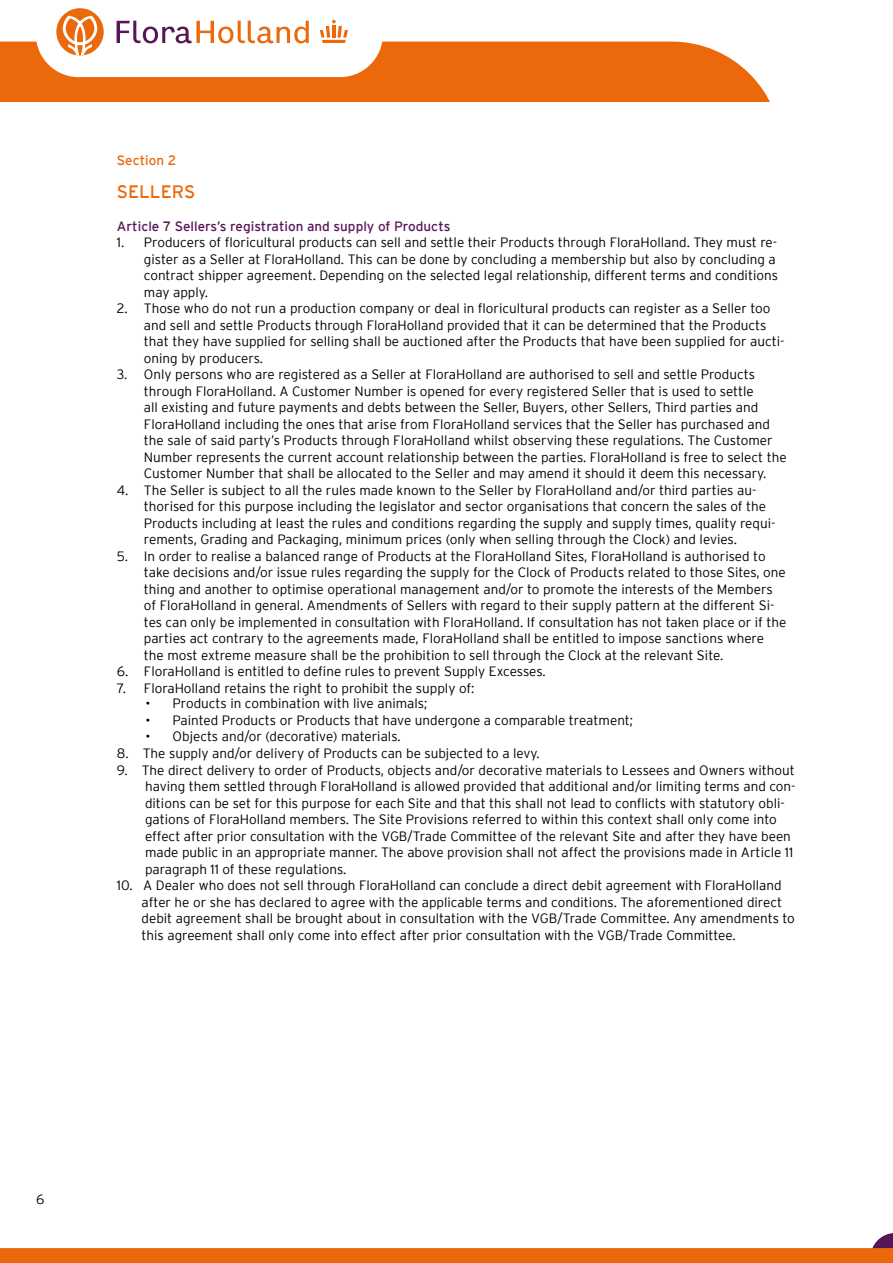
<style>
.page{position:relative;width:893px;height:1263px;background:#fff}
.page>*{position:absolute;margin:0;border:0;box-sizing:border-box;transform-origin:0 0}
.t1{font:18px "Interstate";color:#eb690b}
.t2{font:300 13.5px/16.5px "Interstate";color:#000}
.t3{font:13.5px "Interstate";color:#591657}
.t4{font:13.5px "Interstate";color:#eb690b}
</style>
<div class="page">
<div style="left:0;top:77px;width:770px;height:25px;background:#eb690b"></div>
<svg style="left:0;top:8px;width:753px;height:69px"></svg>
<svg style="left:117px;top:21px;width:192px;height:22px"></svg>
<div style="left:56px;top:8px;width:48px;height:48px;background:#eb690b;border-radius:50%"></div>
<svg style="left:62px;top:16px;width:36px;height:40px"></svg>
<svg style="left:320px;top:19px;width:28px;height:24px"></svg>
<svg style="left:0;top:1233px;width:893px;height:30px"></svg>
<p class="t4" style="left:117px;top:153px;width:61px">Section 2</p>
<h1 class="t1" style="left:117px;top:182px;width:80px">SELLERS</h1>
<p class="t3" style="left:117px;top:219px;width:335px">Article 7 Sellers’s registration and supply of Products</p>
<p class="t2" style="left:144px;top:234px;width:636px;text-indent:-27px">1. Producers of floricultural products can sell and settle their Products through FloraHolland. They must re&shy;gister as a Seller at FloraHolland. This can be done by concluding a membership but also by concluding a contract shipper agreement. Depending on the selected legal relationship, different terms and conditions may apply.</p>
<p class="t2" style="left:144px;top:300px;width:642px;text-indent:-27px">2. Those who do not run a production company or deal in floricultural products can register as a Seller too and sell and settle Products through FloraHolland provided that it can be determined that the Products that they have supplied for selling shall be auctioned after the Products that have been supplied for aucti&shy;oning by producers.</p>
<p class="t2" style="left:144px;top:366px;width:644px;text-indent:-27px">3. Only persons who are registered as a Seller at FloraHolland are authorised to sell and settle Products through FloraHolland. A Customer Number is opened for every registered Seller that is used to settle<br>all existing and future payments and debts between the Seller, Buyers, other Sellers, Third parties and FloraHolland including the ones that arise from FloraHolland services that the Seller has purchased and the sale of said party’s Products through FloraHolland whilst observing these regulations. The Customer Number represents the current account relationship between the parties. FloraHolland is free to select the Customer Number that shall be allocated to the Seller and may amend it should it deem this necessary.</p>
<p class="t2" style="left:144px;top:482px;width:633px;text-indent:-27px">4. The Seller is subject to all the rules made known to the Seller by FloraHolland and/or third parties au&shy;thorised for this purpose including the legislator and sector organisations that concern the sales of the Products including at least the rules and conditions regarding the supply and supply times, quality requi&shy;rements, Grading and Packaging, minimum prices (only when selling through the Clock) and levies.</p>
<p class="t2" style="left:144px;top:548px;width:644px;text-indent:-27px">5. In order to realise a balanced range of Products at the FloraHolland Sites, FloraHolland is authorised to take decisions and/or issue rules regarding the supply for the Clock of Products related to those Sites, one thing and another to optimise operational management and/or to promote the interests of the Members of FloraHolland in general. Amendments of Sellers with regard to their supply pattern at the different Si&shy;tes can only be implemented in consultation with FloraHolland. If consultation has not taken place or if the parties act contrary to the agreements made, FloraHolland shall be entitled to impose sanctions where the most extreme measure shall be the prohibition to sell through the Clock at the relevant Site.</p>
<p class="t2" style="left:117px;top:663px;width:430px">6. FloraHolland is entitled to define rules to prevent Supply Excesses.</p>
<p class="t2" style="left:117px;top:680px;width:359px">7. FloraHolland retains the right to prohibit the supply of:</p>
<p class="t2" style="left:146px;top:695px;width:283px">• Products in combination with live animals;</p>
<p class="t2" style="left:146px;top:711px;width:489px">• Painted Products or Products that have undergone a comparable treatment;</p>
<p class="t2" style="left:146px;top:728px;width:257px">• Objects and/or (decorative) materials.</p>
<p class="t2" style="left:117px;top:745px;width:424px">8. The supply and/or delivery of Products can be subjected to a levy.</p>
<p class="t2" style="left:145px;top:761px;width:652px;text-indent:-28px">9. The direct delivery to order of Products, objects and/or decorative materials to Lessees and Owners without having them settled through FloraHolland is allowed provided that additional and/or limiting terms and con&shy;ditions can be set for this purpose for each Site and that this shall not lead to conflicts with statutory obli&shy;gations of FloraHolland members. The Site Provisions referred to within this context shall only come into effect after prior consultation with the VGB/Trade Committee of the relevant Site and after they have been made public in an appropriate manner. The above provision shall not affect the provisions made in Article 11 paragraph 11 of these regulations.</p>
<p class="t2" style="left:141px;top:877px;width:655px;text-indent:-25px">10. A Dealer who does not sell through FloraHolland can conclude a direct debit agreement with FloraHolland after he or she has declared to agree with the applicable terms and conditions. The aforementioned direct debit agreement shall be brought about in consultation with the VGB/Trade Committee. Any amendments to this agreement shall only come into effect after prior consultation with the VGB/Trade Committee.</p>
<p class="t2" style="left:36px;top:1190px;width:10px">6</p>
</div>
